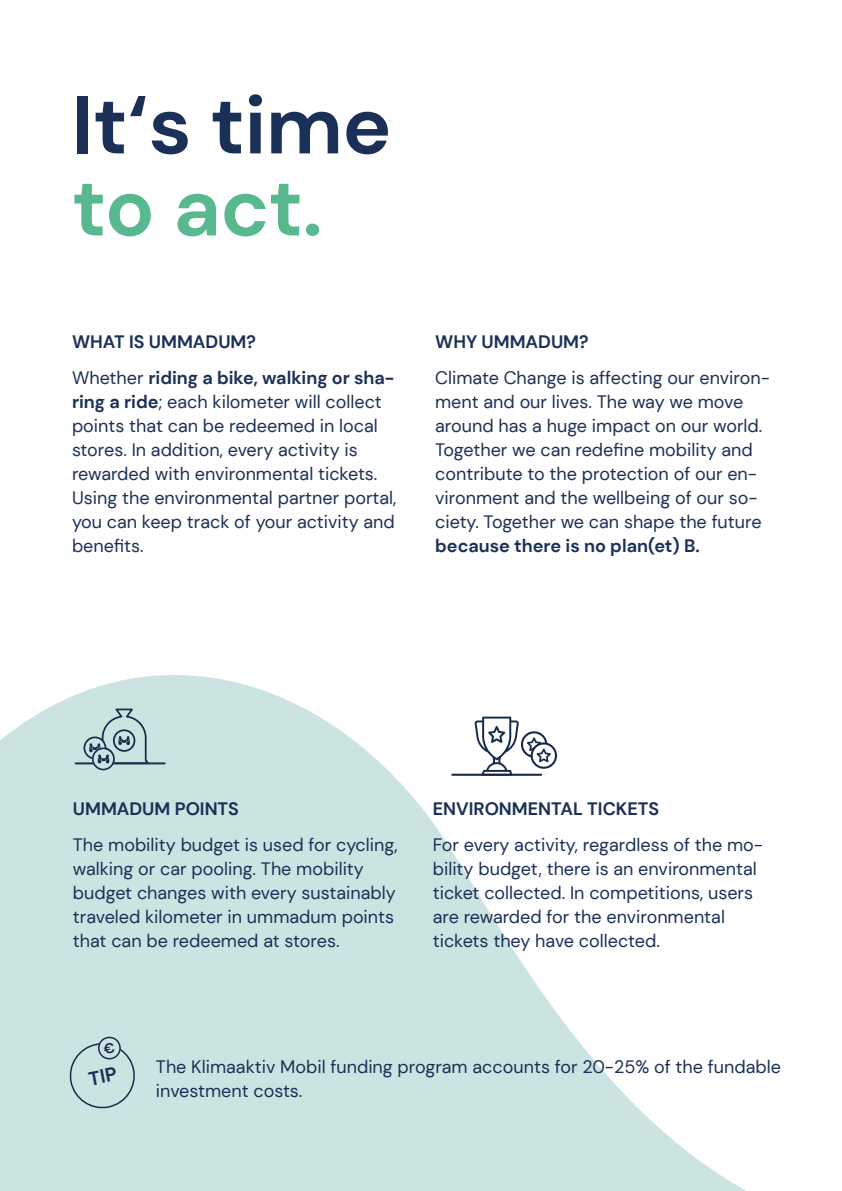
<style>
.page{position:relative;width:842px;height:1191px;background:#fff}
.page>*{position:absolute;margin:0;border:0;box-sizing:border-box;transform-origin:0 0}
.t1{font:700 82px "DM Sans";letter-spacing:-.005em;color:#1a3056}
.t2{font:700 82px "DM Sans";color:#58b88e}
.t3{font:18px/24px "DM Sans";color:#1a3056}
.t4{font:700 18px/35.4px "DM Sans";color:#1a3056}
.s1{font-weight:400}
.s2{font-weight:700}
</style>
<div class="page">
<svg style="left:0;top:1035px;width:1px;height:156px"></svg>
<svg style="left:1px;top:675px;width:745px;height:516px;fill:#cce4e1"></svg>
<img style="left:0;top:675px;width:84px;height:360px">
<svg style="left:75px;top:708px;width:91px;height:62px;background:#b0c8ca"></svg>
<hr style="left:451px;top:773px;width:91px;height:2px;background:#15284a">
<svg style="left:475px;top:716px;width:83px;height:59px"></svg>
<svg style="left:68px;top:1034px;width:69px;height:76px;background:#bdd5d5"></svg>
<h1 class="t1" style="left:72px;top:73px;width:321px">It‘s time</h1>
<h1 class="t2" style="left:72px;top:155px;width:252px">to act.</h1>
<p class="t4" style="left:72px;top:324px;width:324px">WHAT IS UMMADUM?<br><span class="s1">Whether</span> riding a bike, walking or sha-</p>
<p class="t3" style="left:72px;top:389px;width:326px"><span class="s2">ring a ride</span>; each kilometer will collect points that can be redeemed in local stores. In addition, every activity is rewarded with environmental tickets.<br>Using the environmental partner portal, you can keep track of your activity and benefits.</p>
<p class="t4" style="left:435px;top:324px;width:155px">WHY UMMADUM?</p>
<p class="t3" style="left:435px;top:365px;width:336px">Climate Change is affecting our environ&shy;ment and our lives. The way we move around has a huge impact on our world.<br>Together we can redefine mobility and contribute to the protection of our en&shy;vironment and the wellbeing of our so&shy;ciety. Together we can shape the future</p>
<p class="t4" style="left:435px;top:527px;width:266px">because there is no plan(et) B.</p>
<p class="t4" style="left:73px;top:791px;width:168px">UMMADUM POINTS</p>
<p class="t3" style="left:73px;top:832px;width:326px">The mobility budget is used for cycling, walking or car pooling. The mobility budget changes with every sustainably traveled kilometer in ummadum points that can be redeemed at stores.</p>
<p class="t4" style="left:433px;top:791px;width:228px">ENVIRONMENTAL TICKETS</p>
<p class="t3" style="left:433px;top:832px;width:332px">For every activity, regardless of the mo&shy;bility budget, there is an environmental ticket collected. In competitions, users are rewarded for the environmental tickets they have collected.</p>
<p class="t3" style="left:156px;top:1054px;width:627px">The Klimaaktiv Mobil funding program accounts for 20-25% of the fundable investment costs.</p>
</div>
